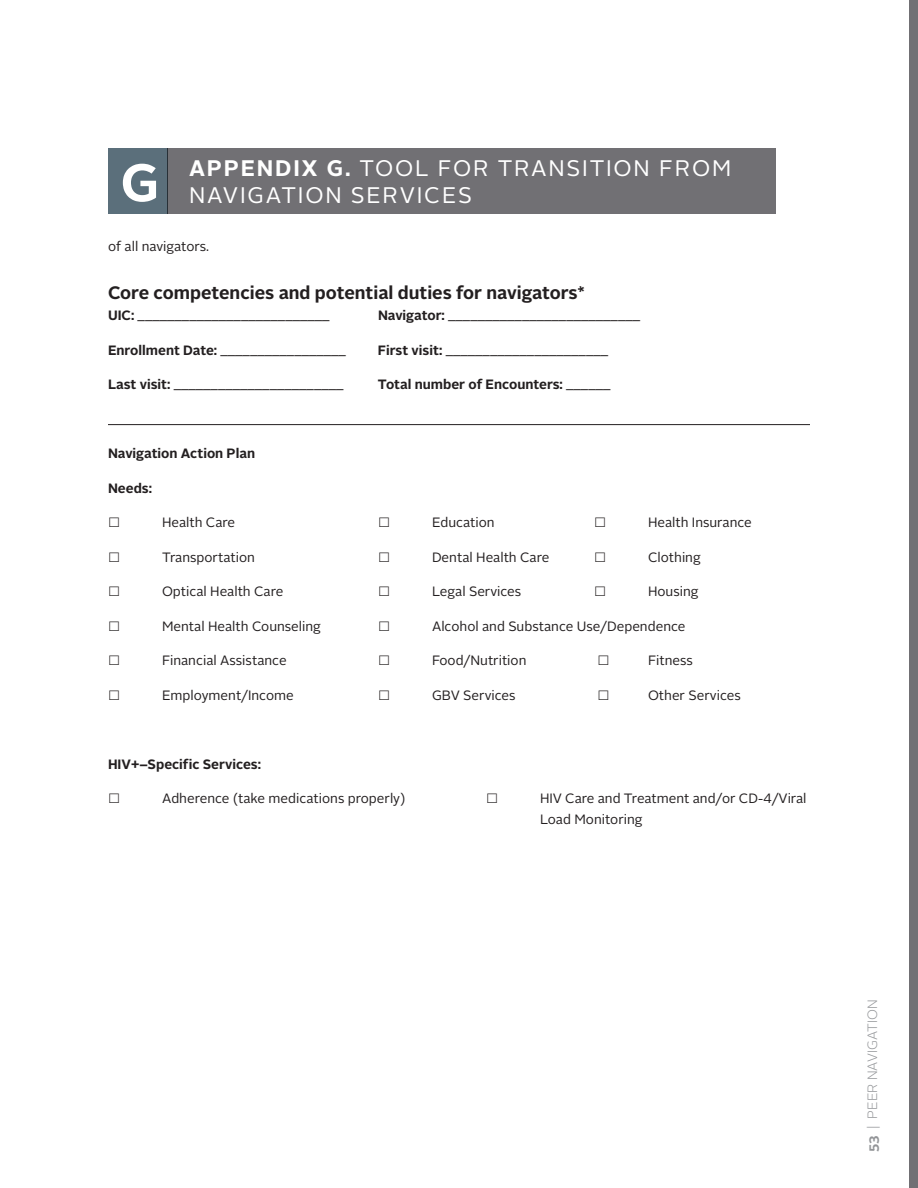
<style>
.page{position:relative;width:918px;height:1188px;background:#fff}
.page>*{position:absolute;margin:0;border:0;box-sizing:border-box;transform-origin:0 0}
.t1{font:700 52.8px "Alright Sans";color:#fff}
.SECTION_HEADER{font:22.5px "Alright Sans";letter-spacing:.08em;color:#fff}
.Header_2{font:700 18px "Alright Sans";color:#231f20}
.Body{font:13.5px/21px "Alright Sans";color:#231f20}
.Body-2{font:700 13.5px "Alright Sans";color:#231f20}
.t2{font:300 13.5px "Alright Sans";color:#939598}
.s1{font-weight:700}
.s2{font-weight:400}
</style>
<div class="page">
<div style="left:909px;top:0;width:9px;height:1188px;background:#717074"></div>
<div style="left:167px;top:149px;width:608px;height:65px;background:#717074"></div>
<div style="left:108px;top:149px;width:59px;height:65px;background:#5b6f7b"></div>
<hr style="left:108px;top:424px;width:702px;height:1px;background:#231f20">
<p class="SECTION_HEADER" style="left:189px;top:153px;width:544px"><span class="s1">APPENDIX G.</span> TOOL FOR TRANSITION FROM</p>
<p class="t1" style="left:121px;top:146px;width:40px">G</p>
<p class="SECTION_HEADER" style="left:189px;top:180px;width:284px">NAVIGATION SERVICES</p>
<p class="Body" style="left:108px;top:236px;width:103px">of all navigators.</p>
<p class="Header_2" style="left:108px;top:280px;width:479px">Core competencies and potential duties for navigators*</p>
<p class="Body" style="left:108px;top:305px;width:223px"><span class="s1">UIC:</span> __________________________</p>
<p class="Body" style="left:378px;top:305px;width:264px"><span class="s1">Navigator:</span> __________________________</p>
<p class="Body" style="left:108px;top:340px;width:240px"><span class="s1">Enrollment Date:</span> _________________</p>
<p class="Body" style="left:378px;top:340px;width:232px"><span class="s1">First visit:</span> ______________________</p>
<p class="Body" style="left:108px;top:374px;width:237px"><span class="s1">Last visit:</span> _______________________</p>
<p class="Body-2" style="left:378px;top:375px;width:234px">Total number of Encounters: <span class="s2">______</span></p>
<p class="Body-2" style="left:108px;top:444px;width:149px">Navigation Action Plan</p>
<p class="Body-2" style="left:108px;top:478px;width:46px">Needs:</p>
<p class="Body" style="left:108px;top:512px;width:14px">□</p>
<p class="Body" style="left:162px;top:512px;width:75px">Health Care</p>
<p class="Body" style="left:378px;top:512px;width:14px">□</p>
<p class="Body" style="left:432px;top:512px;width:64px">Education</p>
<p class="Body" style="left:594px;top:512px;width:14px">□</p>
<p class="Body" style="left:648px;top:512px;width:105px">Health Insurance</p>
<p class="Body" style="left:108px;top:547px;width:14px">□</p>
<p class="Body" style="left:162px;top:547px;width:95px">Transportation</p>
<p class="Body" style="left:378px;top:547px;width:14px">□</p>
<p class="Body" style="left:432px;top:547px;width:119px">Dental Health Care</p>
<p class="Body" style="left:594px;top:547px;width:14px">□</p>
<p class="Body" style="left:648px;top:547px;width:54px">Clothing</p>
<p class="Body" style="left:108px;top:581px;width:14px">□</p>
<p class="Body" style="left:162px;top:581px;width:123px">Optical Health Care</p>
<p class="Body" style="left:378px;top:581px;width:14px">□</p>
<p class="Body" style="left:432px;top:581px;width:91px">Legal Services</p>
<p class="Body" style="left:594px;top:581px;width:14px">□</p>
<p class="Body" style="left:648px;top:581px;width:52px">Housing</p>
<p class="Body" style="left:108px;top:616px;width:14px">□</p>
<p class="Body" style="left:162px;top:616px;width:161px">Mental Health Counseling</p>
<p class="Body" style="left:378px;top:616px;width:14px">□</p>
<p class="Body" style="left:432px;top:616px;width:255px">Alcohol and Substance Use/Dependence</p>
<p class="Body" style="left:108px;top:650px;width:14px">□</p>
<p class="Body" style="left:162px;top:650px;width:126px">Financial Assistance</p>
<p class="Body" style="left:378px;top:650px;width:14px">□</p>
<p class="Body" style="left:432px;top:650px;width:96px">Food/Nutrition</p>
<p class="Body" style="left:597px;top:650px;width:14px">□</p>
<p class="Body" style="left:648px;top:650px;width:46px">Fitness</p>
<p class="Body" style="left:108px;top:685px;width:14px">□</p>
<p class="Body" style="left:162px;top:685px;width:133px">Employment/Income</p>
<p class="Body" style="left:378px;top:685px;width:14px">□</p>
<p class="Body" style="left:432px;top:685px;width:85px">GBV Services</p>
<p class="Body" style="left:597px;top:685px;width:14px">□</p>
<p class="Body" style="left:648px;top:685px;width:94px">Other Services</p>
<p class="Body-2" style="left:108px;top:754px;width:155px">HIV+–Specific Services:</p>
<p class="Body" style="left:108px;top:788px;width:14px">□</p>
<p class="Body" style="left:162px;top:788px;width:245px">Adherence (take medications properly)</p>
<p class="Body" style="left:486px;top:788px;width:14px">□</p>
<p class="Body" style="left:540px;top:788px;width:268px">HIV Care and Treatment and/or CD-4/Viral<br>Load Monitoring</p>
<p class="t2" style="left:864px;top:1152px;width:154px;rotate:-90deg"><span class="s1">53</span> | PEER NAVIGATION</p>
</div>
